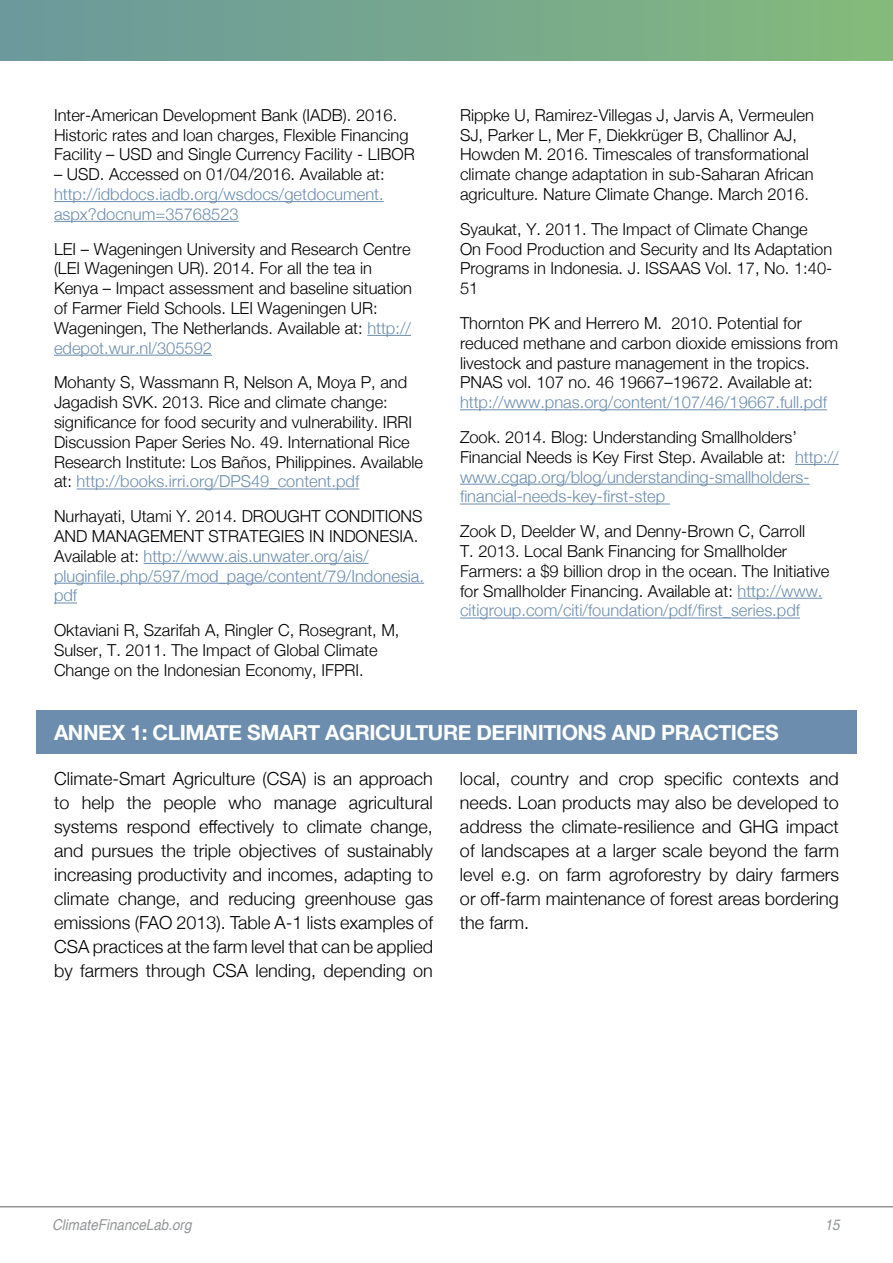
<style>
.page{position:relative;width:893px;height:1263px;background:#fff}
.page>*{position:absolute;margin:0;border:0;box-sizing:border-box;transform-origin:0 0}
.t1{font:700 21px "Helvetica Neue";letter-spacing:-.02em;color:#fff}
.t2{font:300 18px/24px "Helvetica Neue";color:#000;text-align:justify}
.t3{font:300 16.5px/19.8px "Helvetica Neue";color:#000}
.t4{font:300 16.5px/19.8px "Helvetica Neue";color:#6c8dae}
.t5{font:italic 15px "Helvetica";color:#939597;scale:.9 1}
.s1{color:#6c8dae}
</style>
<div class="page">
<hr style="left:0;top:1206px;width:893px;height:1px;background:#939597">
<hr style="left:54px;top:201px;width:330px;height:1px;background:#6c8dae">
<hr style="left:54px;top:221px;width:185px;height:1px;background:#6c8dae">
<hr style="left:367px;top:335px;width:44px;height:1px;background:#6c8dae">
<hr style="left:54px;top:355px;width:158px;height:1px;background:#6c8dae">
<hr style="left:77px;top:489px;width:282px;height:1px;background:#6c8dae">
<hr style="left:144px;top:563px;width:224px;height:1px;background:#6c8dae">
<hr style="left:54px;top:583px;width:370px;height:1px;background:#6c8dae">
<svg style="left:54px;top:603px;width:23px;height:1px"></svg>
<hr style="left:460px;top:409px;width:367px;height:1px;background:#6c8dae">
<hr style="left:795px;top:464px;width:44px;height:1px;background:#6c8dae">
<hr style="left:460px;top:484px;width:350px;height:1px;background:#6c8dae">
<hr style="left:460px;top:504px;width:210px;height:1px;background:#6c8dae">
<hr style="left:737px;top:598px;width:85px;height:1px;background:#6c8dae">
<hr style="left:460px;top:618px;width:340px;height:1px;background:#6c8dae">
<div style="left:36px;top:711px;width:821px;height:43px;background:#6c8dae"></div>
<p class="t3" style="left:54px;top:106px;width:362px">Inter-American Development Bank (IADB). 2016.<br>Historic rates and loan charges, Flexible Financing<br>Facility – USD and Single Currency Facility - LIBOR</p>
<p class="t3" style="left:54px;top:163px;width:332px">– USD. Accessed on 01/04/2016. Available at:</p>
<p class="t4" style="left:54px;top:183px;width:331px">http://idbdocs.iadb.org/wsdocs/getdocument. aspx?docnum=35768523</p>
<p class="t3" style="left:54px;top:240px;width:360px">LEI – Wageningen University and Research Centre (LEI Wageningen UR). 2014. For all the tea in Kenya – Impact assessment and baseline situation of Farmer Field Schools. LEI Wageningen UR:<br>Wageningen, The Netherlands. Available at: <span class="s1">http:// edepot.wur.nl/305592</span></p>
<p class="t3" style="left:54px;top:373px;width:371px">Mohanty S, Wassmann R, Nelson A, Moya P, and Jagadish SVK. 2013. Rice and climate change: significance for food security and vulnerability. IRRI Discussion Paper Series No. 49. International Rice Research Institute: Los Baños, Philippines. Available at: <span class="s1">http://books.irri.org/DPS49_content.pdf</span></p>
<p class="t3" style="left:54px;top:505px;width:372px">Nurhayati, Utami Y. 2014. DROUGHT CONDITIONS AND MANAGEMENT STRATEGIES IN INDONESIA.<br>Available at: <span class="s1">http://www.ais.unwater.org/ais/ pluginfile.php/597/mod_page/content/79/Indonesia. pdf</span></p>
<p class="t3" style="left:54px;top:621px;width:347px">Oktaviani R, Szarifah A, Ringler C, Rosegrant, M,<br>Sulser, T. 2011. The Impact of Global Climate<br>Change on the Indonesian Economy, IFPRI.</p>
<p class="t3" style="left:460px;top:106px;width:355px">Rippke U, Ramirez-Villegas J, Jarvis A, Vermeulen SJ, Parker L, Mer F, Diekkrüger B, Challinor AJ, Howden M. 2016. Timescales of transformational climate change adaptation in sub-Saharan African agriculture. Nature Climate Change. March 2016.</p>
<p class="t3" style="left:460px;top:220px;width:374px">Syaukat, Y. 2011. The Impact of Climate Change On Food Production and Security and Its Adaptation Programs in Indonesia. J. ISSAAS Vol. 17, No. 1:40- 51</p>
<p class="t3" style="left:460px;top:314px;width:380px">Thornton PK and Herrero M. 2010. Potential for reduced methane and carbon dioxide emissions from livestock and pasture management in the tropics.<br>PNAS vol. 107 no. 46 19667–19672. Available at:</p>
<p class="t4" style="left:460px;top:391px;width:369px">http://www.pnas.org/content/107/46/19667.full.pdf</p>
<p class="t3" style="left:460px;top:426px;width:380px">Zook. 2014. Blog: Understanding Smallholders’ Financial Needs is Key First Step. Available at: <span class="s1">http:// www.cgap.org/blog/understanding-smallholders&shy;financial-needs-key-first-step</span></p>
<p class="t3" style="left:460px;top:522px;width:371px">Zook D, Deelder W, and Denny-Brown C, Carroll<br>T. 2013. Local Bank Financing for Smallholder Farmers: a $9 billion drop in the ocean. The Initiative for Smallholder Financing. Available at: <span class="s1">http://www. citigroup.com/citi/foundation/pdf/first_series.pdf</span></p>
<p class="t1" style="left:54px;top:725px;width:726px">ANNEX 1: CLIMATE SMART AGRICULTURE DEFINITIONS AND PRACTICES</p>
<p class="t2" style="left:54px;top:768px;width:381px">Climate-Smart Agriculture (CSA) is an approach to help the people who manage agricultural systems respond effectively to climate change, and pursues the triple objectives of sustainably increasing productivity and incomes, adapting to climate change, and reducing greenhouse gas emissions (FAO 2013). Table A-1 lists examples of CSA practices at the farm level that can be applied by farmers through CSA lending, depending on</p>
<p class="t2" style="left:460px;top:765px;width:381px">local, country and crop specific contexts and needs. Loan products may also be developed to address the climate-resilience and GHG impact of landscapes at a larger scale beyond the farm level e.g. on farm agroforestry by dairy farmers or off-farm maintenance of forest areas bordering the farm.</p>
<p class="t5" style="left:52px;top:1218px;width:157px">ClimateFinanceLab.org</p>
<p class="t5" style="left:825px;top:1218px;width:18px">15</p>
</div>
